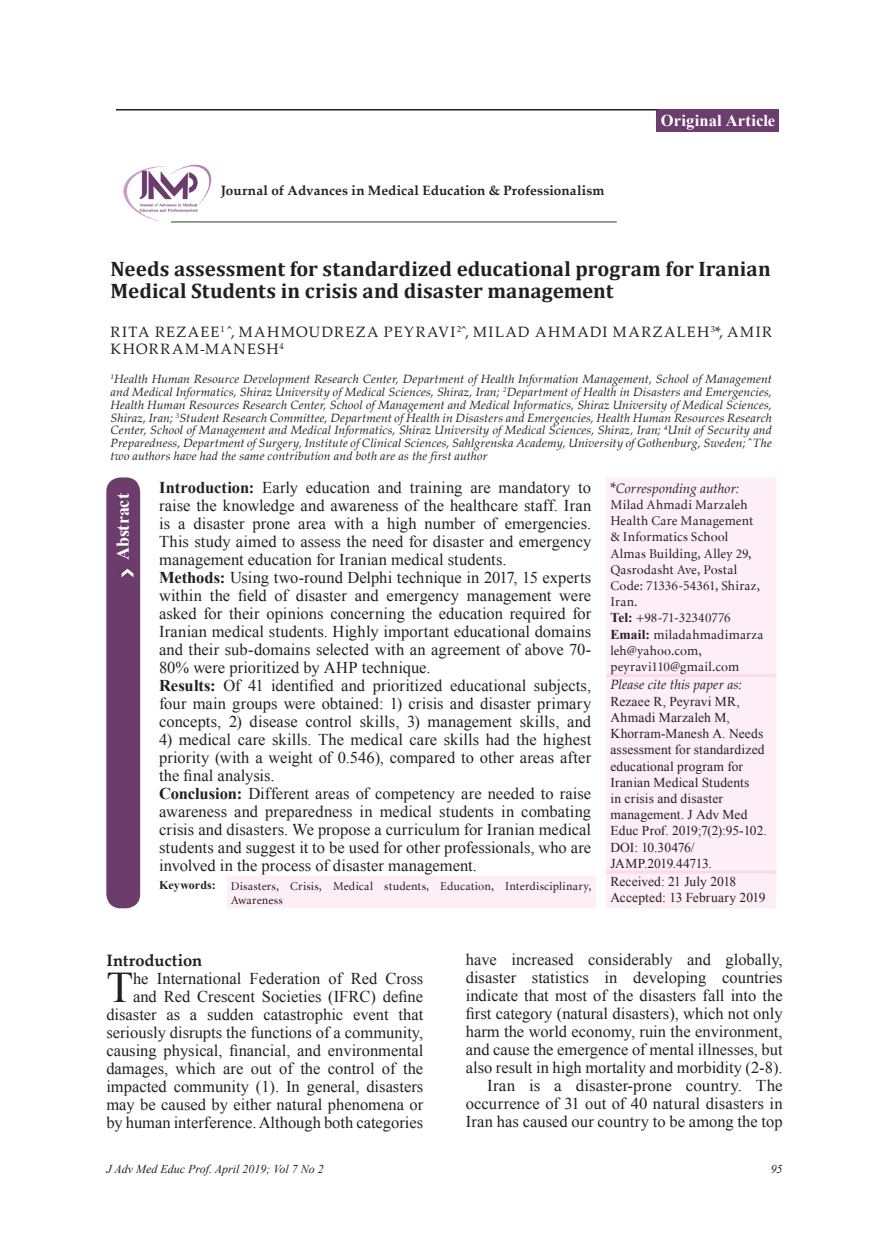
<style>
.page{position:relative;width:889px;height:1242px;background:#fff}
.page>*{position:absolute;margin:0;border:0;box-sizing:border-box;transform-origin:0 0}
.t1{font:43.65px "Times New Roman";color:#231f20}
.t2{font:700 21px/22.6px "Cambria";letter-spacing:.005em;color:#231f20}
.t3{font:700 18px "Times New Roman";letter-spacing:-.005em;color:#fff}
.t4{font:16.5px/18px "Times New Roman";color:#231f20}
.t5{font:700 16.5px "Times New Roman";letter-spacing:.01em;color:#fff}
.t6{font:700 16.5px "Palatino Linotype";color:#231f20}
.t7{font:15px/16.2px "Palatino Linotype";letter-spacing:.1em;color:#231f20}
.t8{font:13.5px/16.2px "Times New Roman";letter-spacing:.01em;color:#231f20}
.t9{font:13.5px/16.2px "Minion Cyrillic";letter-spacing:.01em;color:#231f20}
.t10{font:700 13.5px "Palatino Linotype";letter-spacing:.01em;color:#231f20}
.t11{font:italic 13.5px "Palatino Linotype";letter-spacing:.005em;color:#231f20}
.t12{font:italic 12px/12.9px "Palatino Linotype";letter-spacing:.01em;color:#231f20;text-align:justify}
.t13{font:12px/14.4px "Minion Cyrillic";letter-spacing:.02em;color:#231f20}
.t14{font:italic 12px "Times New Roman";color:#231f20}
.s1{font-style:normal}
.s2{font-weight:700}
.s3{font-style:normal;font-size:15px}
.s4{font-family:"Times New Roman";font-weight:700}
</style>
<div class="page">
<div style="left:656px;top:109px;width:123px;height:23px;background:#6b3d6d"></div>
<hr style="left:116px;top:109px;width:541px;height:1px;background:#231f20">
<hr style="left:171px;top:221px;width:446px;height:2px;background:#76787b">
<img style="left:123px;top:164px;width:88px;height:59px">
<div style="left:606px;top:478px;width:170px;height:430px;background:#fdeff5"></div>
<div style="left:226px;top:876px;width:369px;height:32px;background:#fdeff5"></div>
<hr style="left:606px;top:870px;width:170px;height:3px;background:#fadbe8">
<hr style="left:606px;top:674px;width:170px;height:3px;background:#fadbe8">
<div style="left:107px;top:478px;width:32px;height:429px;background:#6c3c6d;border-radius:14px"></div>
<div style="left:106px;top:477px;width:34px;height:431px;border:2px solid #6b3d6d;border-radius:14px"></div>
<img style="left:121px;top:568px;width:13px;height:9px">
<p class="t10" style="left:221px;top:181px;width:385px">Journal of Advances in Medical Education &amp; Professionalism</p>
<p class="t5" style="left:661px;top:108px;width:116px">Original Article</p>
<p class="t2" style="left:111px;top:257px;width:661px">Needs assessment for standardized educational program for Iranian<br>Medical Students in crisis and disaster management</p>
<p class="t7" style="left:111px;top:323px;width:663px">RITA REZAEE<sup>1</sup> ˆ, MAHMOUDREZA PEYRAVI<sup>2</sup>ˆ, MILAD AHMADI MARZALEH<sup>3</sup>*, AMIR<br>KHORRAM-MANESH<sup>4</sup></p>
<p class="t12" style="left:111px;top:372px;width:663px"><sup>1</sup>Health Human Resource Development Research Center, Department of Health Information Management, School of Management and Medical Informatics, Shiraz University of Medical Sciences, Shiraz, Iran; <sup>2</sup>Department of Health in Disasters and Emergencies, Health Human Resources Research Center, School of Management and Medical Informatics, Shiraz University of Medical Sciences, Shiraz, Iran; <sup>3</sup>Student Research Committee, Department of Health in Disasters and Emergencies, Health Human Resources Research Center, School of Management and Medical Informatics, Shiraz University of Medical Sciences, Shiraz, Iran; <sup>4</sup>Unit of Security and Preparedness, Department of Surgery, Institute of Clinical Sciences, Sahlgrenska Academy, University of Gothenburg, Sweden; <span class="s1">ˆ</span>The two authors have had the same contribution and both are as the first author</p>
<p class="t4" style="left:159px;top:478px;width:434px"><span class="s2">Introduction:</span> Early education and training are mandatory to raise the knowledge and awareness of the healthcare staff. Iran is a disaster prone area with a high number of emergencies.<br>This study aimed to assess the need for disaster and emergency management education for Iranian medical students.<br><span class="s2">Methods:</span> Using two-round Delphi technique in 2017, 15 experts within the field of disaster and emergency management were asked for their opinions concerning the education required for Iranian medical students. Highly important educational domains and their sub-domains selected with an agreement of above 70- 80% were prioritized by AHP technique.<br><span class="s2">Results:</span> Of 41 identified and prioritized educational subjects, four main groups were obtained: 1) crisis and disaster primary concepts, 2) disease control skills, 3) management skills, and</p>
<p class="t4" style="left:159px;top:730px;width:434px">4) medical care skills. The medical care skills had the highest priority (with a weight of 0.546), compared to other areas after the final analysis.<br><span class="s2">Conclusion:</span> Different areas of competency are needed to raise awareness and preparedness in medical students in combating crisis and disasters. We propose a curriculum for Iranian medical students and suggest it to be used for other professionals, who are involved in the process of disaster management.</p>
<p class="t11" style="left:610px;top:478px;width:130px"><span class="s3">*</span>Corresponding author:</p>
<p class="t9" style="left:610px;top:496px;width:154px">Milad Ahmadi Marzaleh<br>Health Care Management &amp; Informatics School<br>Almas Building, Alley 29,<br>Qasrodasht Ave, Postal<br>Code: 71336-54361, Shiraz,<br>Iran.<br><span class="s4">Tel:</span> +98-71-32340776<br><span class="s4">Email:</span> miladahmadimarza leh@yahoo.com, peyravi110@gmail.com</p>
<p class="t11" style="left:610px;top:675px;width:133px">Please cite this paper as:</p>
<p class="t8" style="left:610px;top:692px;width:158px">Rezaee R, Peyravi MR,<br>Ahmadi Marzaleh M,<br>Khorram-Manesh A. Needs assessment for standardized educational program for<br>Iranian Medical Students<br>in crisis and disaster management. J Adv Med<br>Educ Prof. 2019;7(2):95-102.<br>DOI: 10.30476/<br>JAMP.2019.44713.</p>
<p class="t8" style="left:610px;top:872px;width:157px">Received: 21 July 2018<br>Accepted: 13 February 2019</p>
<p class="t3" style="left:110px;top:560px;width:68px;rotate:-90deg">Abstract</p>
<p class="t13" style="left:231px;top:878px;width:362px;text-indent:-72px"><span class="s4">Keywords:</span> Disasters, Crisis, Medical students, Education, Interdisciplinary,<br>Awareness</p>
<p class="t6" style="left:106px;top:948px;width:97px">Introduction</p>
<h1 class="t1" style="left:106px;top:956px;width:28px">T</h1>
<p class="t4" style="left:106px;top:969px;width:318px;text-align:right">he International Federation of Red Cross and Red Crescent Societies (IFRC) define disaster as a sudden catastrophic event that seriously disrupts the functions of a community, causing physical, financial, and environmental damages, which are out of the control of the impacted community (1). In general, disasters may be caused by either natural phenomena or by human interference. Although both categories</p>
<p class="t4" style="left:466px;top:950px;width:318px;text-align:right">have increased considerably and globally, disaster statistics in developing countries indicate that most of the disasters fall into the first category (natural disasters), which not only harm the world economy, ruin the environment, and cause the emergence of mental illnesses, but also result in high mortality and morbidity (2-8).<br>Iran is a disaster-prone country. The occurrence of 31 out of 40 natural disasters in Iran has caused our country to be among the top</p>
<p class="t14" style="left:106px;top:1160px;width:219px">J Adv Med Educ Prof. April 2019; Vol 7 No 2</p>
<p class="t14" style="left:771px;top:1160px;width:13px">95</p>
</div>
